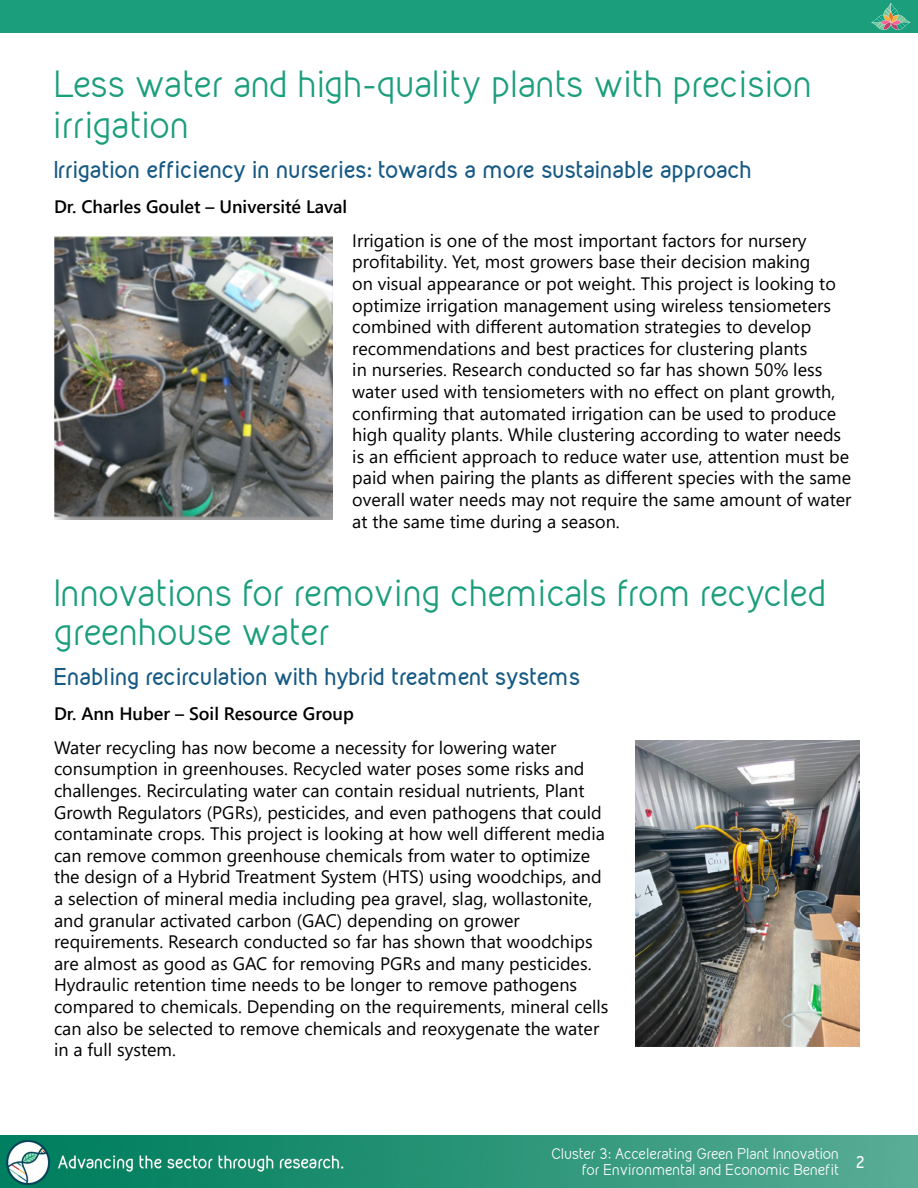
<style>
.page{position:relative;width:918px;height:1188px;background:#fff}
.page>*{position:absolute;margin:0;border:0;box-sizing:border-box;transform-origin:0 0}
.t1{font:33px/40.5px "Kirvy";color:#1b9e7c}
.t2{font:700 21px "Kirvy";color:#175a84}
.t3{font:18px/21.6px "Segoe UI";color:#000}
.t4{font:600 18px "Segoe UI";color:#000}
.t5{font:700 15px "Kirvy";color:#fff}
.t6{font:13.5px/16.2px "Kirvy";letter-spacing:-.01em;color:#fff;text-align:right}
</style>
<div class="page">
<div style="left:0;top:0;width:918px;height:33px;background:#1b9e7c"></div>
<svg style="left:871px;top:3px;width:39px;height:27px"></svg>
<img style="left:0;top:1136px;width:918px;height:52px">
<img style="left:54px;top:237px;width:278px;height:283px">
<img style="left:636px;top:741px;width:223px;height:305px">
<h1 class="t1" style="left:54px;top:63px;width:760px">Less water and high-quality plants with precision irrigation</h1>
<p class="t2" style="left:54px;top:155px;width:700px">Irrigation efficiency in nurseries: towards a more sustainable approach</p>
<p class="t4" style="left:54px;top:190px;width:295px">Dr. Charles Goulet – Université Laval</p>
<p class="t3" style="left:352px;top:228px;width:501px">Irrigation is one of the most important factors for nursery profitability. Yet, most growers base their decision making<br>on visual appearance or pot weight. This project is looking to optimize irrigation management using wireless tensiometers combined with different automation strategies to develop recommendations and best practices for clustering plants<br>in nurseries. Research conducted so far has shown 50% less water used with tensiometers with no effect on plant growth, confirming that automated irrigation can be used to produce high quality plants. While clustering according to water needs is an efficient approach to reduce water use, attention must be paid when pairing the plants as different species with the same overall water needs may not require the same amount of water at the same time during a season.</p>
<h1 class="t1" style="left:54px;top:573px;width:774px;line-height:39px">Innovations for removing chemicals from recycled greenhouse water</h1>
<p class="t2" style="left:54px;top:662px;width:528px">Enabling recirculation with hybrid treatment systems</p>
<p class="t4" style="left:54px;top:697px;width:301px">Dr. Ann Huber – Soil Resource Group</p>
<p class="t3" style="left:54px;top:735px;width:556px">Water recycling has now become a necessity for lowering water consumption in greenhouses. Recycled water poses some risks and challenges. Recirculating water can contain residual nutrients, Plant Growth Regulators (PGRs), pesticides, and even pathogens that could contaminate crops. This project is looking at how well different media can remove common greenhouse chemicals from water to optimize the design of a Hybrid Treatment System (HTS) using woodchips, and a selection of mineral media including pea gravel, slag, wollastonite, and granular activated carbon (GAC) depending on grower requirements. Research conducted so far has shown that woodchips are almost as good as GAC for removing PGRs and many pesticides.<br>Hydraulic retention time needs to be longer to remove pathogens compared to chemicals. Depending on the requirements, mineral cells can also be selected to remove chemicals and reoxygenate the water in a full system.</p>
<p class="t6" style="left:551px;top:1146px;width:289px">Cluster 3: Accelerating Green Plant Innovation for Environmental and Economic Benefit</p>
<p class="t5" style="left:856px;top:1152px;width:10px">2</p>
</div>
